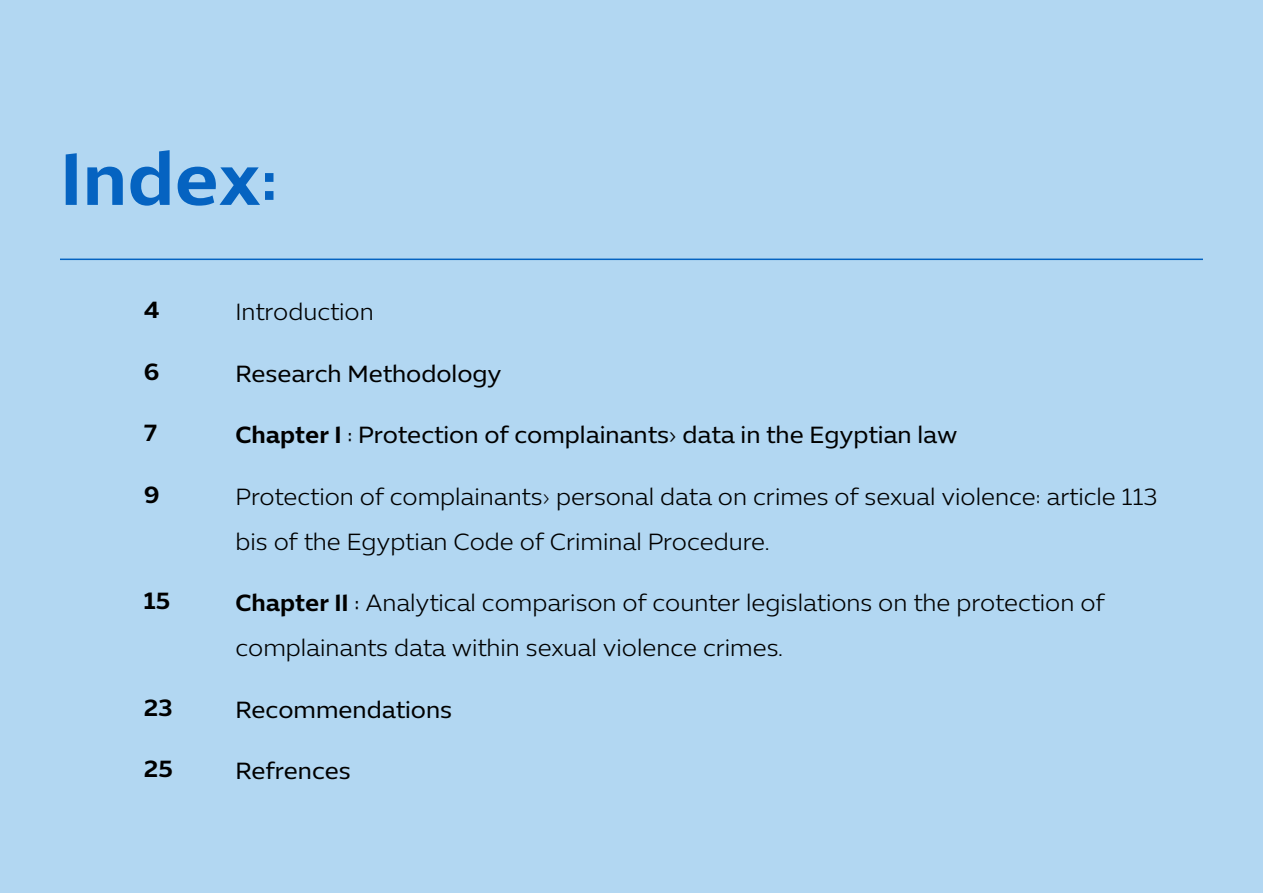
<style>
.page{position:relative;width:1263px;height:893px;background:#b2d7f2}
.page>*{position:absolute;margin:0;border:0;box-sizing:border-box;transform-origin:0 0}
.عنوان_رئيسي{font:600 75px "Expo Arabic";color:#0563c1}
.نص_عادي{font:300 24px/45px "Expo Arabic";color:#000}
.نص_عادي-2{font:24px "Expo Arabic";color:#000}
.نص_عادي-3{font:600 24px "Expo Arabic";color:#000}
.s1{font-weight:600}
.s2{font-weight:400}
</style>
<div class="page">
<hr style="left:60px;top:259px;width:1143px;height:1px;background:#0563c1">
<p class="عنوان_رئيسي" style="left:60px;top:135px;width:219px">Index:</p>
<p class="نص_عادي-3" style="left:144px;top:296px;width:17px">4</p>
<p class="نص_عادي-3" style="left:144px;top:357px;width:17px">6</p>
<p class="نص_عادي-3" style="left:144px;top:419px;width:15px">7</p>
<p class="نص_عادي-3" style="left:144px;top:480px;width:17px">9</p>
<p class="نص_عادي-3" style="left:144px;top:587px;width:28px">15</p>
<p class="نص_عادي-3" style="left:144px;top:693px;width:30px">23</p>
<p class="نص_عادي-3" style="left:144px;top:755px;width:30px">25</p>
<p class="نص_عادي" style="left:236px;top:290px;width:140px">Introduction</p>
<p class="نص_عادي-2" style="left:236px;top:355px;width:268px">Research Methodology</p>
<p class="نص_عادي-2" style="left:236px;top:417px;width:723px"><span class="s1">Chapter</span> :<span class="s1">I</span> Protection of complainants› data in the Egyptian law</p>
<p class="نص_عادي" style="left:236px;top:475px;width:923px">Protection of complainants› personal data on crimes of sexual violence: article 113 bis of the Egyptian Code of Criminal Procedure.</p>
<p class="نص_عادي" style="left:236px;top:581px;width:870px"><span class="s1">Chapter II</span> <span class="s2">:</span> Analytical comparison of counter legislations on the protection of complainants data within sexual violence crimes.</p>
<p class="نص_عادي-2" style="left:236px;top:691px;width:218px">Recommendations</p>
<p class="نص_عادي-2" style="left:236px;top:753px;width:117px">Refrences</p>
</div>
